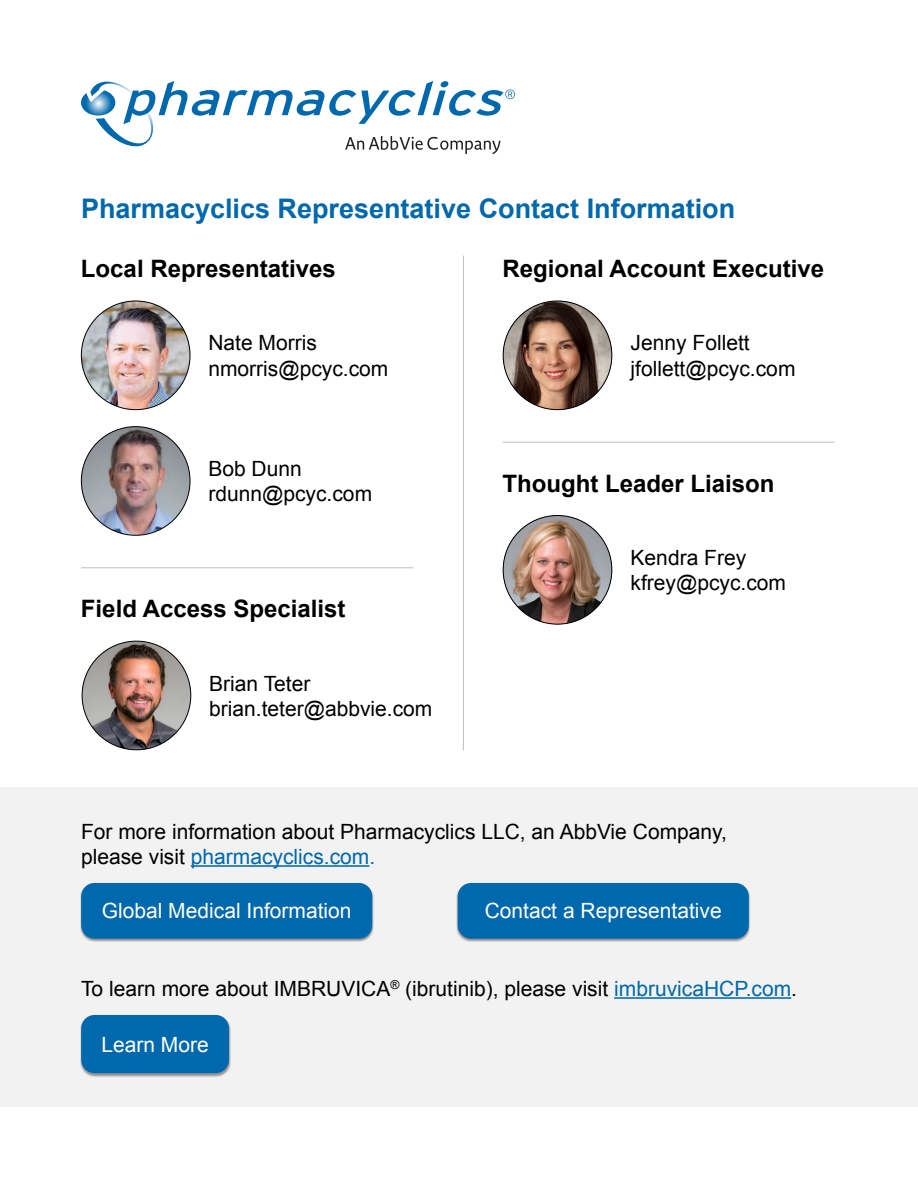
<style>
.page{position:relative;width:918px;height:1188px;background:#fff}
.page>*{position:absolute;margin:0;border:0;box-sizing:border-box;transform-origin:0 0}
.t1{font:700 27px "Arial";color:#0068ac}
.t2{font:700 24px "Arial";color:#000}
.t3{font:21px/25.2px "Arial";color:#000}
.t4{font:21px "Arial";color:#fff}
.s1{color:#0068ac}
</style>
<div class="page">
<svg style="left:81px;top:81px;width:434px;height:73px"></svg>
<div style="left:0;top:787px;width:918px;height:320px;background:#f2f2f2"></div>
<hr style="left:191px;top:865px;width:178px;height:2px;background:#0068ac">
<hr style="left:614px;top:997px;width:177px;height:2px;background:#0068ac">
<img style="left:81px;top:301px;width:109px;height:109px;border-radius:54px">
<img style="left:81px;top:427px;width:109px;height:108px;border-radius:54px">
<img style="left:82px;top:641px;width:109px;height:109px;border-radius:54px">
<img style="left:503px;top:301px;width:109px;height:109px;border-radius:54px">
<img style="left:503px;top:516px;width:109px;height:108px;border-radius:54px">
<hr style="left:463px;top:256px;width:1px;height:494px;background:#bfbfbf">
<hr style="left:81px;top:567px;width:333px;height:1px;background:#bfbfbf">
<hr style="left:502px;top:442px;width:333px;height:1px;background:#bfbfbf">
<div style="left:80px;top:883px;width:294px;height:60px;background:#000;opacity:.41"></div>
<div style="left:81px;top:883px;width:291px;height:56px;background:#0068ac;border-radius:14px"></div>
<div style="left:80px;top:1015px;width:151px;height:62px;background:#000;opacity:.41"></div>
<div style="left:81px;top:1015px;width:148px;height:58px;background:#0068ac;border-radius:14px"></div>
<div style="left:456px;top:883px;width:295px;height:60px;background:#000;opacity:.41"></div>
<div style="left:458px;top:883px;width:291px;height:56px;background:#0068ac;border-radius:14px"></div>
<p class="t1" style="left:81px;top:191px;width:656px">Pharmacyclics Representative Contact Information</p>
<p class="t2" style="left:81px;top:253px;width:256px">Local Representatives</p>
<p class="t2" style="left:502px;top:253px;width:323px">Regional Account Executive</p>
<p class="t3" style="left:208px;top:330px;width:181px">Nate Morris nmorris@pcyc.com</p>
<p class="t3" style="left:208px;top:456px;width:165px">Bob Dunn rdunn@pcyc.com</p>
<p class="t2" style="left:81px;top:593px;width:266px">Field Access Specialist</p>
<p class="t3" style="left:209px;top:670px;width:225px">Brian Teter brian.teter@abbvie.com</p>
<p class="t3" style="left:631px;top:330px;width:166px">Jenny Follett jfollett@pcyc.com</p>
<p class="t2" style="left:502px;top:467px;width:274px">Thought Leader Liaison</p>
<p class="t3" style="left:631px;top:545px;width:157px">Kendra Frey kfrey@pcyc.com</p>
<p class="t3" style="left:81px;top:818px;width:647px">For more information about Pharmacyclics LLC, an AbbVie Company, please visit <span class="s1">pharmacyclics.com.</span></p>
<p class="t4" style="left:102px;top:897px;width:251px">Global Medical Information</p>
<p class="t4" style="left:485px;top:897px;width:238px">Contact a Representative</p>
<p class="t3" style="left:81px;top:976px;width:717px">To learn more about IMBRUVICA<sup>®</sup> (ibrutinib), please visit <span class="s1">imbruvicaHCP.com</span>.</p>
<p class="t4" style="left:101px;top:1030px;width:109px">Learn More</p>
</div>
